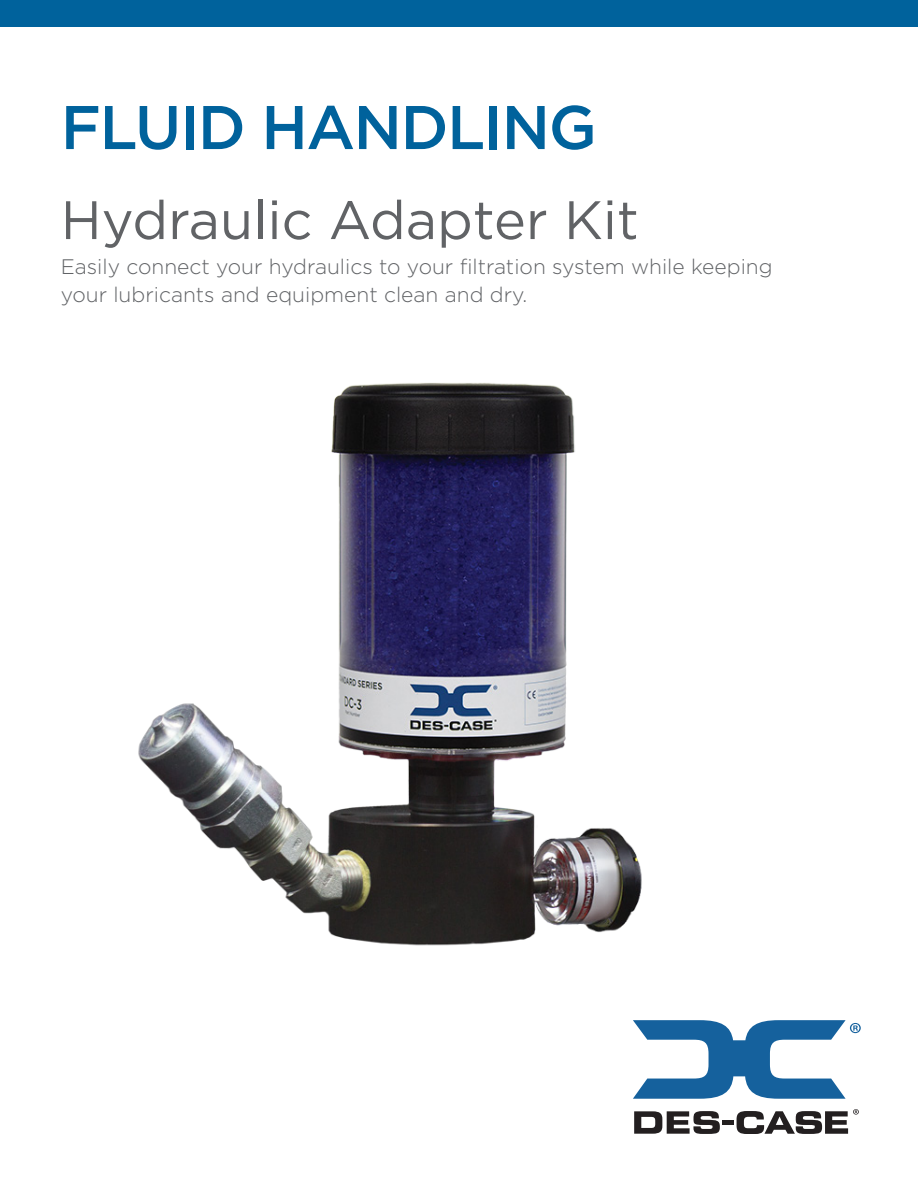
<style>
.page{position:relative;width:918px;height:1188px;background:#fff}
.page>*{position:absolute;margin:0;border:0;box-sizing:border-box;transform-origin:0 0}
.t1{font:500 61.5px "Gotham";letter-spacing:-.025em;color:#00629c}
.t2{font:54px "Gotham";color:#616366}
.t3{font:300 21px/28.5px "Gotham";color:#616366}
</style>
<div class="page">
<svg style="left:633px;top:1020px;width:228px;height:79px"></svg>
<svg style="left:634px;top:1111px;width:86px;height:23px"></svg>
<div style="left:722px;top:1120px;width:12px;height:5px;background:#231f20"></div>
<svg style="left:737px;top:1109px;width:122px;height:25px"></svg>
<img style="left:138px;top:383px;width:504px;height:563px">
<div style="left:0;top:0;width:918px;height:27px;background:#00629c"></div>
<p class="t1" style="left:61px;top:87px;width:538px">FLUID HANDLING</p>
<p class="t2" style="left:61px;top:185px;width:580px">Hydraulic Adapter Kit</p>
<p class="t3" style="left:61px;top:251px;width:713px">Easily connect your hydraulics to your filtration system while keeping your lubricants and equipment clean and dry.</p>
</div>
